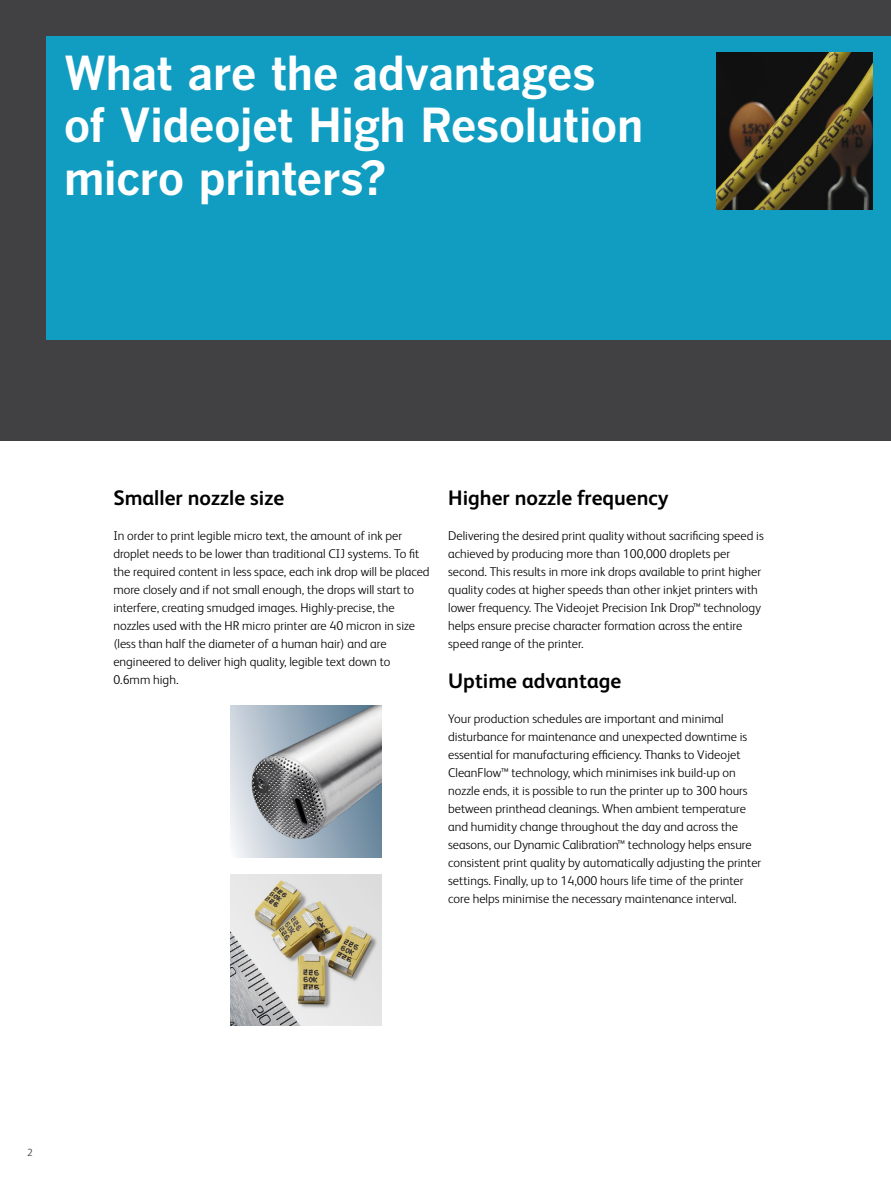
<style>
.page{position:relative;width:891px;height:1188px;background:#fff}
.page>*{position:absolute;margin:0;border:0;box-sizing:border-box;transform-origin:0 0}
.t1{font:700 46.5px/52.5px "Benton Gothic";letter-spacing:-.02em;color:#fff}
.t2{font:700 21px "FS Albert Pro";color:#000}
.t3{font:300 12.75px/18px "FS Albert Pro";color:#000}
.t4{font:300 10.5px "FS Albert Pro";color:#414042}
</style>
<div class="page">
<div style="left:0;top:0;width:891px;height:441px;background:#414042"></div>
<div style="left:46px;top:36px;width:845px;height:303px;background:#109dc1"></div>
<img style="left:230px;top:874px;width:151px;height:152px">
<img style="left:716px;top:53px;width:157px;height:157px">
<div style="left:230px;top:706px;width:151px;height:151px;background:linear-gradient(to bottom,#c6cfd9,#f0f2f5)"></div>
<img style="left:248px;top:706px;width:133px;height:151px">
<h1 class="t1" style="left:64px;top:47px;width:582px">What are the advantages of Videojet High Resolution micro printers?</h1>
<h2 class="t2" style="left:113px;top:483px;width:172px">Smaller nozzle size</h2>
<p class="t3" style="left:113px;top:526px;width:318px">In order to print legible micro text, the amount of ink per droplet needs to be lower than traditional CIJ systems. To fit the required content in less space, each ink drop will be placed more closely and if not small enough, the drops will start to interfere, creating smudged images. Highly-precise, the nozzles used with the HR micro printer are 40 micron in size (less than half the diameter of a human hair) and are engineered to deliver high quality, legible text down to 0.6mm high.</p>
<h2 class="t2" style="left:448px;top:483px;width:222px">Higher nozzle frequency</h2>
<p class="t3" style="left:448px;top:526px;width:317px">Delivering the desired print quality without sacrificing speed is achieved by producing more than 100,000 droplets per second. This results in more ink drops available to print higher quality codes at higher speeds than other inkjet printers with lower frequency. The Videojet Precision Ink Drop™ technology helps ensure precise character formation across the entire speed range of the printer.</p>
<h2 class="t2" style="left:448px;top:666px;width:175px">Uptime advantage</h2>
<p class="t3" style="left:448px;top:709px;width:315px">Your production schedules are important and minimal disturbance for maintenance and unexpected downtime is essential for manufacturing efficiency. Thanks to Videojet CleanFlow™ technology, which minimises ink build-up on nozzle ends, it is possible to run the printer up to 300 hours between printhead cleanings. When ambient temperature and humidity change throughout the day and across the seasons, our Dynamic Calibration™ technology helps ensure consistent print quality by automatically adjusting the printer settings. Finally, up to 14,000 hours life time of the printer core helps minimise the necessary maintenance interval.</p>
<p class="t4" style="left:27px;top:1145px;width:7px">2</p>
</div>
